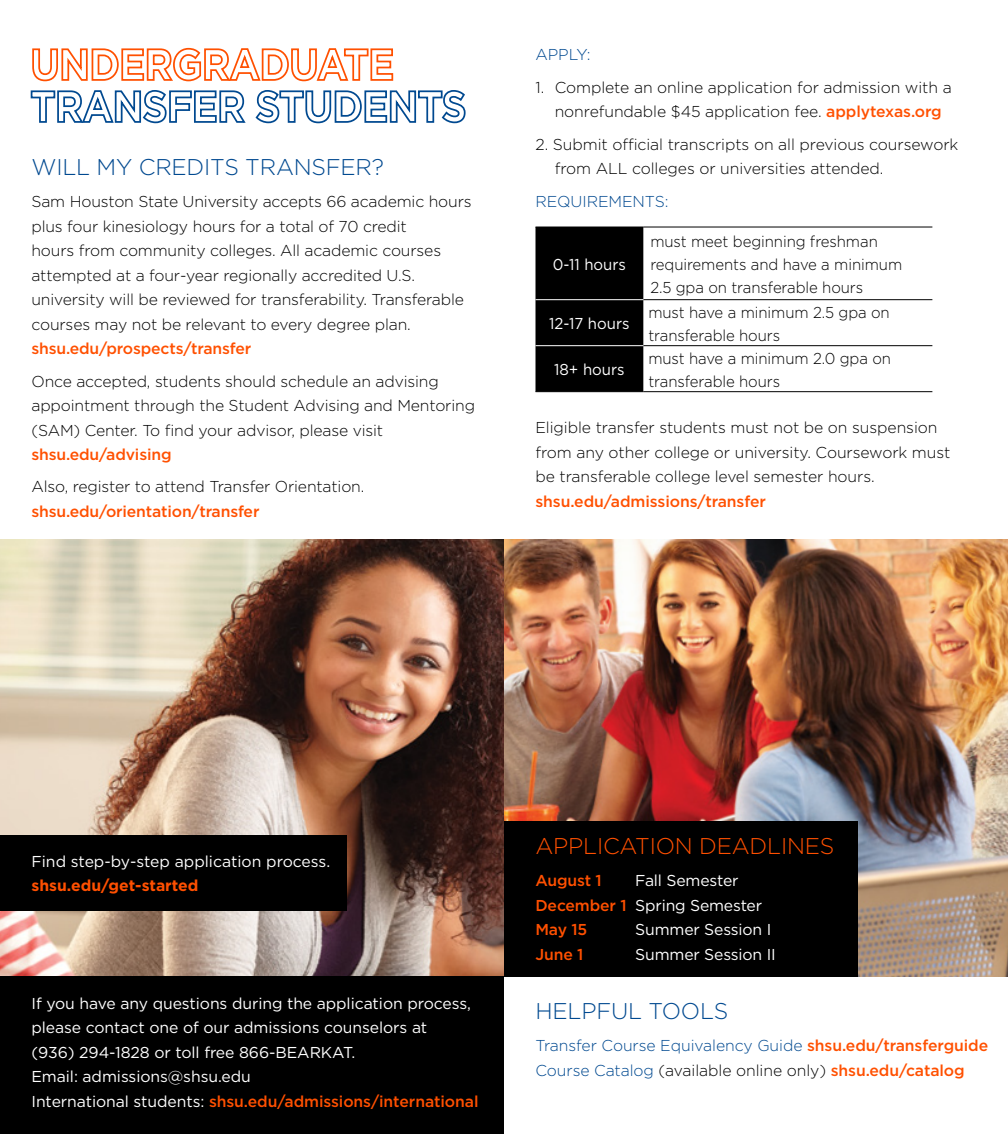
<style>
.page{position:relative;width:1008px;height:1134px;background:#fff}
.page>*{position:absolute;margin:0;border:0;box-sizing:border-box;transform-origin:0 0}
.t1{font:300 22.75px "Gotham";letter-spacing:-.01em;color:#004990}
.t2{font:300 22.75px "Gotham";letter-spacing:-.01em;color:#ff5000}
.t3{font:300 15.75px/24.5px "Gotham";letter-spacing:-.01em;color:#000}
.t4{font:15.75px/24.5px "Gotham";letter-spacing:-.005em;color:#fff}
.t5{font:300 15.75px/22.8px "Gotham";letter-spacing:-.01em;color:#000;scale:.95 1}
.t6{font:300 15.75px/24.5px "Gotham";letter-spacing:-.005em;color:#004990}
.t7{font:500 15.75px "Gotham";letter-spacing:-.01em;color:#ff5000}
.t8{font:15.75px "Gotham";letter-spacing:-.005em;color:#fff;scale:.95 1}
.t9{font:700 15.75px "Gotham";color:#ff5000}
.s1{font-weight:500;color:#ff5000}
.s2{color:#000}
</style>
<div class="page">
<img style="left:0;top:539px;width:504px;height:437px">
<svg style="left:32px;top:47px;width:362px;height:35px"></svg>
<svg style="left:30px;top:90px;width:216px;height:34px"></svg>
<svg style="left:255px;top:90px;width:211px;height:34px"></svg>
<div style="left:0;top:976px;width:504px;height:158px;background:#000"></div>
<div style="left:0;top:835px;width:346px;height:76px;background:#000"></div>
<img style="left:504px;top:539px;width:504px;height:437px">
<div style="left:504px;top:821px;width:354px;height:155px;background:#000"></div>
<div style="left:536px;top:228px;width:107px;height:163px;background:#000"></div>
<hr style="left:643px;top:299px;width:289px;height:1px;background:#000">
<hr style="left:643px;top:345px;width:289px;height:1px;background:#000">
<hr style="left:536px;top:391px;width:107px;height:1px;background:#000">
<hr style="left:643px;top:391px;width:289px;height:1px;background:#000">
<hr style="left:536px;top:227px;width:107px;height:1px;background:#000">
<hr style="left:643px;top:227px;width:289px;height:1px;background:#000">
<hr style="left:536px;top:299px;width:107px;height:1px;background:#fff">
<hr style="left:536px;top:345px;width:107px;height:1px;background:#fff">
<h1 class="t1" style="left:32px;top:154px;width:354px">WILL MY CREDITS TRANSFER?</h1>
<p class="t3" style="left:32px;top:189px;width:442px">Sam Houston State University accepts 66 academic hours plus four kinesiology hours for a total of 70 credit<br>hours from community colleges. All academic courses attempted at a four-year regionally accredited U.S. university will be reviewed for transferability. Transferable courses may not be relevant to every degree plan.</p>
<p class="t7" style="left:32px;top:340px;width:221px">shsu.edu/prospects/transfer</p>
<p class="t3" style="left:32px;top:369px;width:445px">Once accepted, students should schedule an advising appointment through the Student Advising and Mentoring (SAM) Center. To find your advisor, please visit</p>
<p class="t7" style="left:32px;top:446px;width:142px">shsu.edu/advising</p>
<p class="t3" style="left:32px;top:474px;width:334px">Also, register to attend Transfer Orientation.</p>
<p class="t7" style="left:32px;top:502px;width:230px">shsu.edu/orientation/transfer</p>
<p class="t6" style="left:536px;top:42px;width:57px">APPLY:</p>
<p class="t3" style="left:536px;top:75px;width:418px;text-align:center">1. Complete an online application for admission with a nonrefundable $45 application fee. <span class="s1">applytexas.org</span></p>
<p class="t3" style="left:555px;top:132px;width:405px;text-indent:-19px">2. Submit official transcripts on all previous coursework from ALL colleges or universities attended.</p>
<p class="t6" style="left:535px;top:189px;width:135px">REQUIREMENTS:</p>
<p class="t8" style="left:553px;top:256px;width:79px">0-11 hours</p>
<p class="t5" style="left:650px;top:230px;width:267px">must meet beginning freshman requirements and have a minimum<br>2.5 gpa on transferable hours</p>
<p class="t8" style="left:549px;top:315px;width:86px">12-17 hours</p>
<p class="t5" style="left:648px;top:301px;width:256px">must have a minimum 2.5 gpa on transferable hours</p>
<p class="t8" style="left:554px;top:361px;width:76px">18+ hours</p>
<p class="t5" style="left:648px;top:347px;width:257px">must have a minimum 2.0 gpa on transferable hours</p>
<p class="t3" style="left:535px;top:415px;width:416px">Eligible transfer students must not be on suspension from any other college or university. Coursework must be transferable college level semester hours.</p>
<p class="t7" style="left:535px;top:492px;width:232px">shsu.edu/admissions/transfer</p>
<p class="t4" style="left:32px;top:849px;width:300px">Find step-by-step application process.</p>
<p class="t9" style="left:32px;top:877px;width:168px">shsu.edu/get-started</p>
<p class="t4" style="left:32px;top:991px;width:449px">If you have any questions during the application process, please contact one of our admissions counselors at<br>(936) 294-1828 or toll free 866-BEARKAT.<br>Email: admissions@shsu.edu<br>International students: <span class="s1">shsu.edu/admissions/international</span></p>
<h1 class="t2" style="left:536px;top:833px;width:300px">APPLICATION DEADLINES</h1>
<p class="t7" style="left:536px;top:872px;width:68px">August 1</p>
<p class="t4" style="left:535px;top:868px;width:228px;text-indent:100px">Fall Semester<br><span class="s1">December 1</span> Spring Semester<br><span class="s1">May 15</span></p>
<p class="t4" style="left:635px;top:917px;width:138px">Summer Session I</p>
<p class="t7" style="left:535px;top:945px;width:50px">June 1</p>
<p class="t4" style="left:635px;top:942px;width:142px">Summer Session II</p>
<h1 class="t1" style="left:536px;top:998px;width:195px">HELPFUL TOOLS</h1>
<p class="t6" style="left:536px;top:1033px;width:454px">Transfer Course Equivalency Guide <span class="s1">shsu.edu/transferguide<br></span>Course Catalog <span class="s2">(available online only)</span> <span class="s1">shsu.edu/catalog</span></p>
</div>
